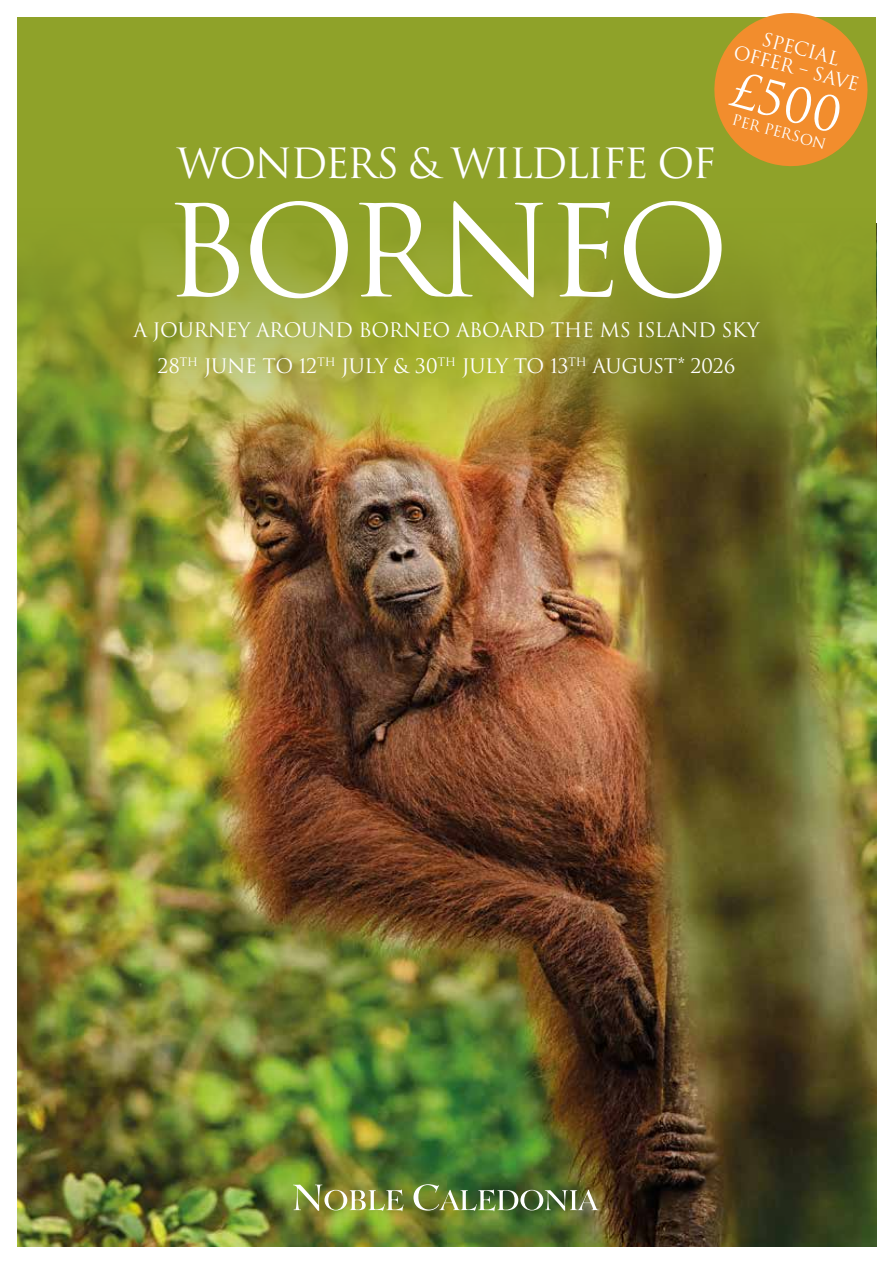
<style>
.page{position:relative;width:893px;height:1263px;background:#fff}
.page>*{position:absolute;margin:0;border:0;box-sizing:border-box;transform-origin:0 0}
.t1{font:124.05px "Trajan Pro 3";letter-spacing:-.05em;color:#fff}
.t2{font:47.25px "Trajan Pro 3";color:#fff}
.t3{font:40.5px "Trajan Pro 3";letter-spacing:-.06em;color:#fff}
.t4{font:19.5px "Trajan Pro 3";letter-spacing:-.02em;color:#fff}
.t5{font:18.3px/19.6px "Trajan Pro 3";color:#fff;text-align:center}
.t6{font:14.4px "Trajan Pro 3";color:#fff}
</style>
<div class="page">
<img style="left:17px;top:475px;width:859px;height:771px">
<img style="left:17px;top:18px;width:859px;height:457px">
<svg style="left:293px;top:1184px;width:111px;height:27px;background:#98a05b"></svg>
<img style="left:413px;top:1184px;width:186px;height:27px">
<svg style="left:706px;top:13px;width:170px;height:161px;background:#d39530"></svg>
<h3 class="t3" style="left:177px;top:136px;width:541px">WONDERS &amp; WILDLIFE OF</h3>
<p class="t5" style="left:741px;top:24px;width:130px;rotate:15deg">SPECIAL<br>OFFER – SAVE</p>
<h2 class="t2" style="left:741px;top:57px;width:113px;rotate:15deg">£500</h2>
<p class="t6" style="left:735px;top:110px;width:98px;rotate:15deg">PER PERSON</p>
<h1 class="t1" style="left:163px;top:166px;width:567px">BORNEO</h1>
<p class="t4" style="left:133px;top:317px;width:628px">A JOURNEY AROUND BORNEO ABOARD THE MS ISLAND SKY</p>
<p class="t4" style="left:158px;top:352px;width:579px">28<sup>TH</sup> JUNE TO 12<sup>TH</sup> JULY &amp; 30<sup>TH</sup> JULY TO 13<sup>TH</sup> AUGUST* 2026</p>
</div>
